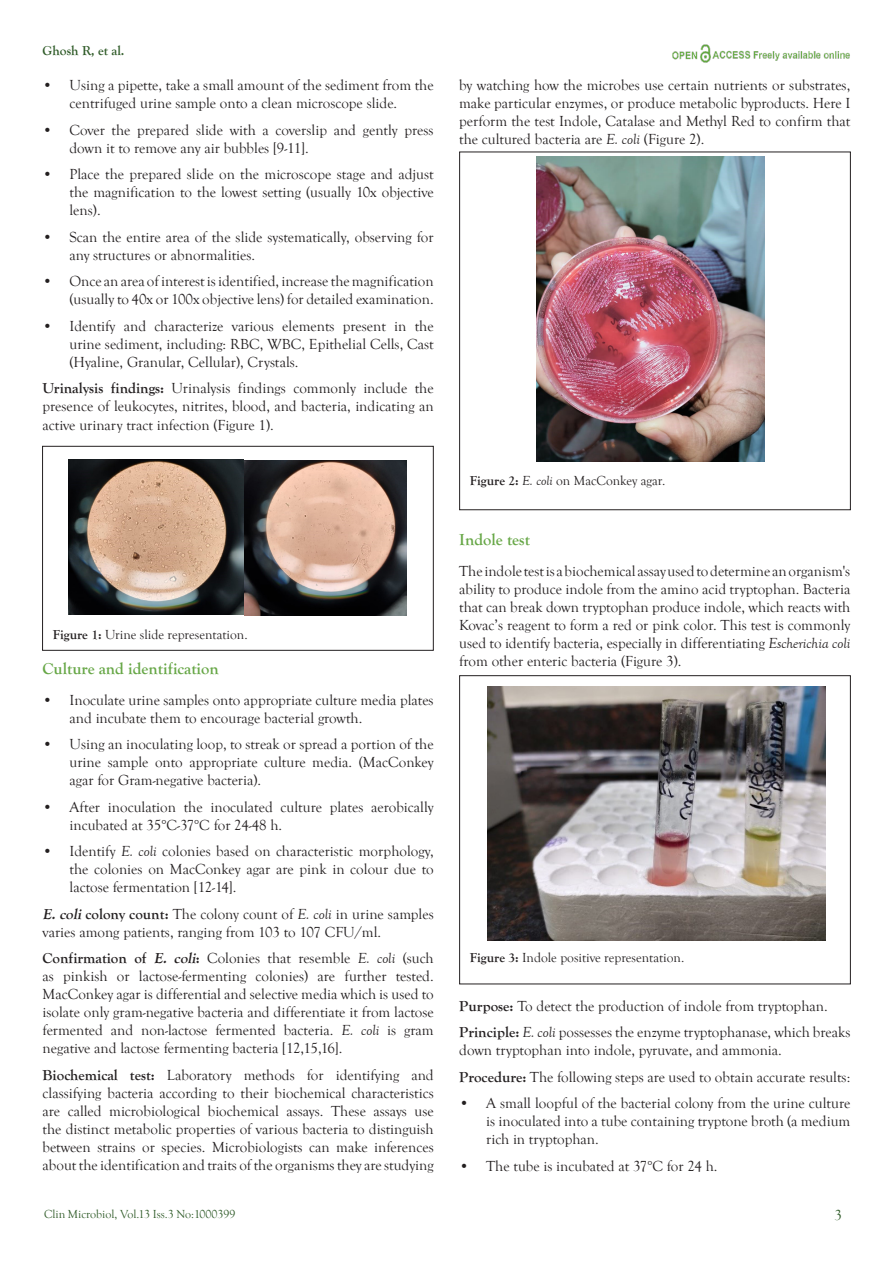
<style>
.page{position:relative;width:893px;height:1263px;background:#fff}
.page>*{position:absolute;margin:0;border:0;box-sizing:border-box;transform-origin:0 0}
.t1{font:700 16.5px "Goudy Old Style T";color:#67a747}
.t2{font:15px/18px "Goudy Old Style T";color:#231f20;text-align:justify}
.t3{font:15px "Goudy Old Style T";color:#2f5b28}
.t4{font:13.5px "Goudy Old Style T";color:#231f20}
.t5{font:700 13.5px "Goudy Old Style T";color:#2f5b28}
.t6{font:12px "Goudy Old Style T";color:#2f5b28}
.s1{font-weight:700}
.s2{font-style:italic}
.s3{font-weight:700;font-style:italic}
</style>
<div class="page">
<img style="left:672px;top:44px;width:178px;height:19px">
<div style="left:43px;top:446px;width:390px;height:204px;border:1px solid #231f20"></div>
<img style="left:69px;top:459px;width:337px;height:156px">
<img style="left:536px;top:157px;width:229px;height:305px">
<img style="left:487px;top:686px;width:339px;height:254px">
<p class="t5" style="left:43px;top:43px;width:84px">Ghosh R, et al.</p>
<p class="t2" style="left:69px;top:77px;width:366px;text-indent:-27px">• Using a pipette, take a small amount of the sediment from the centrifuged urine sample onto a clean microscope slide.</p>
<p class="t2" style="left:69px;top:121px;width:366px;text-indent:-27px">• Cover the prepared slide with a coverslip and gently press down it to remove any air bubbles [9-11].</p>
<p class="t2" style="left:69px;top:166px;width:366px;text-indent:-27px">• Place the prepared slide on the microscope stage and adjust the magnification to the lowest setting (usually 10x objective lens).</p>
<p class="t2" style="left:69px;top:228px;width:366px;text-indent:-27px">• Scan the entire area of the slide systematically, observing for any structures or abnormalities.</p>
<p class="t2" style="left:42px;top:273px;width:393px;text-align:right">• Once an area of interest is identified, increase the magnification (usually to 40x or 100x objective lens) for detailed examination.</p>
<p class="t2" style="left:69px;top:317px;width:366px;text-indent:-27px">• Identify and characterize various elements present in the urine sediment, including: RBC, WBC, Epithelial Cells, Cast (Hyaline, Granular, Cellular), Crystals.</p>
<p class="t2" style="left:42px;top:380px;width:393px"><span class="s1">Urinalysis findings:</span> Urinalysis findings commonly include the presence of leukocytes, nitrites, blood, and bacteria, indicating an active urinary tract infection (Figure 1).</p>
<p class="t4" style="left:53px;top:627px;width:196px"><span class="s1">Figure 1:</span> Urine slide representation.</p>
<p class="t1" style="left:43px;top:659px;width:178px">Culture and identification</p>
<p class="t2" style="left:70px;top:691px;width:366px;text-indent:-27px">• Inoculate urine samples onto appropriate culture media plates and incubate them to encourage bacterial growth.</p>
<p class="t2" style="left:70px;top:736px;width:366px;text-indent:-27px">• Using an inoculating loop, to streak or spread a portion of the urine sample onto appropriate culture media. (MacConkey agar for Gram-negative bacteria).</p>
<p class="t2" style="left:70px;top:798px;width:366px;text-indent:-27px">• After inoculation the inoculated culture plates aerobically incubated at 35°C-37°C for 24-48 h.</p>
<p class="t2" style="left:70px;top:843px;width:366px;text-indent:-27px">• Identify <span class="s2">E. coli</span> colonies based on characteristic morphology, the colonies on MacConkey agar are pink in colour due to lactose fermentation [12-14].</p>
<p class="t2" style="left:43px;top:905px;width:393px"><span class="s3">E. coli</span> <span class="s1">colony count:</span> The colony count of <span class="s2">E. coli</span> in urine samples varies among patients, ranging from 103 to 107 CFU/ml.</p>
<p class="t2" style="left:43px;top:950px;width:393px"><span class="s1">Confirmation of</span> <span class="s3">E. coli</span><span class="s1">:</span> Colonies that resemble <span class="s2">E. coli</span> (such as pinkish or lactose-fermenting colonies) are further tested.<br>MacConkey agar is differential and selective media which is used to isolate only gram-negative bacteria and differentiate it from lactose fermented and non-lactose fermented bacteria. <span class="s2">E. coli</span> is gram negative and lactose fermenting bacteria [12,15,16].</p>
<p class="t2" style="left:43px;top:1066px;width:393px"><span class="s1">Biochemical test:</span> Laboratory methods for identifying and classifying bacteria according to their biochemical characteristics are called microbiological biochemical assays. These assays use the distinct metabolic properties of various bacteria to distinguish between strains or species. Microbiologists can make inferences about the identification and traits of the organisms they are studying</p>
<p class="t6" style="left:44px;top:1207px;width:193px">Clin Microbiol, Vol.13 Iss.3 No:1000399</p>
<p class="t2" style="left:459px;top:77px;width:393px">by watching how the microbes use certain nutrients or substrates, make particular enzymes, or produce metabolic byproducts. Here I perform the test Indole, Catalase and Methyl Red to confirm that the cultured bacteria are <span class="s2">E. coli</span> (Figure 2).</p>
<p class="t4" style="left:470px;top:473px;width:197px"><span class="s1">Figure 2:</span> <span class="s2">E. coli</span> on MacConkey agar.</p>
<p class="t1" style="left:459px;top:530px;width:72px">Indole test</p>
<p class="t2" style="left:459px;top:562px;width:393px">The indole test is a biochemical assay used to determine an organism's ability to produce indole from the amino acid tryptophan. Bacteria that can break down tryptophan produce indole, which reacts with Kovac’s reagent to form a red or pink color. This test is commonly used to identify bacteria, especially in differentiating <span class="s2">Escherichia coli </span>from other enteric bacteria (Figure 3).</p>
<p class="t4" style="left:470px;top:950px;width:216px"><span class="s1">Figure 3:</span> Indole positive representation.</p>
<p class="t2" style="left:459px;top:993px;width:393px;line-height:26.5px"><span class="s1">Purpose:</span> To detect the production of indole from tryptophan.<br><span class="s1">Principle:</span> <span class="s2">E. coli</span> possesses the enzyme tryptophanase, which breaks</p>
<p class="t2" style="left:459px;top:1037px;width:393px;line-height:26.5px">down tryptophan into indole, pyruvate, and ammonia.<br><span class="s1">Procedure:</span> The following steps are used to obtain accurate results:</p>
<p class="t2" style="left:486px;top:1094px;width:366px;text-indent:-27px">• A small loopful of the bacterial colony from the urine culture is inoculated into a tube containing tryptone broth (a medium rich in tryptophan.</p>
<p class="t2" style="left:459px;top:1157px;width:260px">• The tube is incubated at 37°C for 24 h.</p>
<p class="t3" style="left:834px;top:1207px;width:9px">3</p>
</div>
